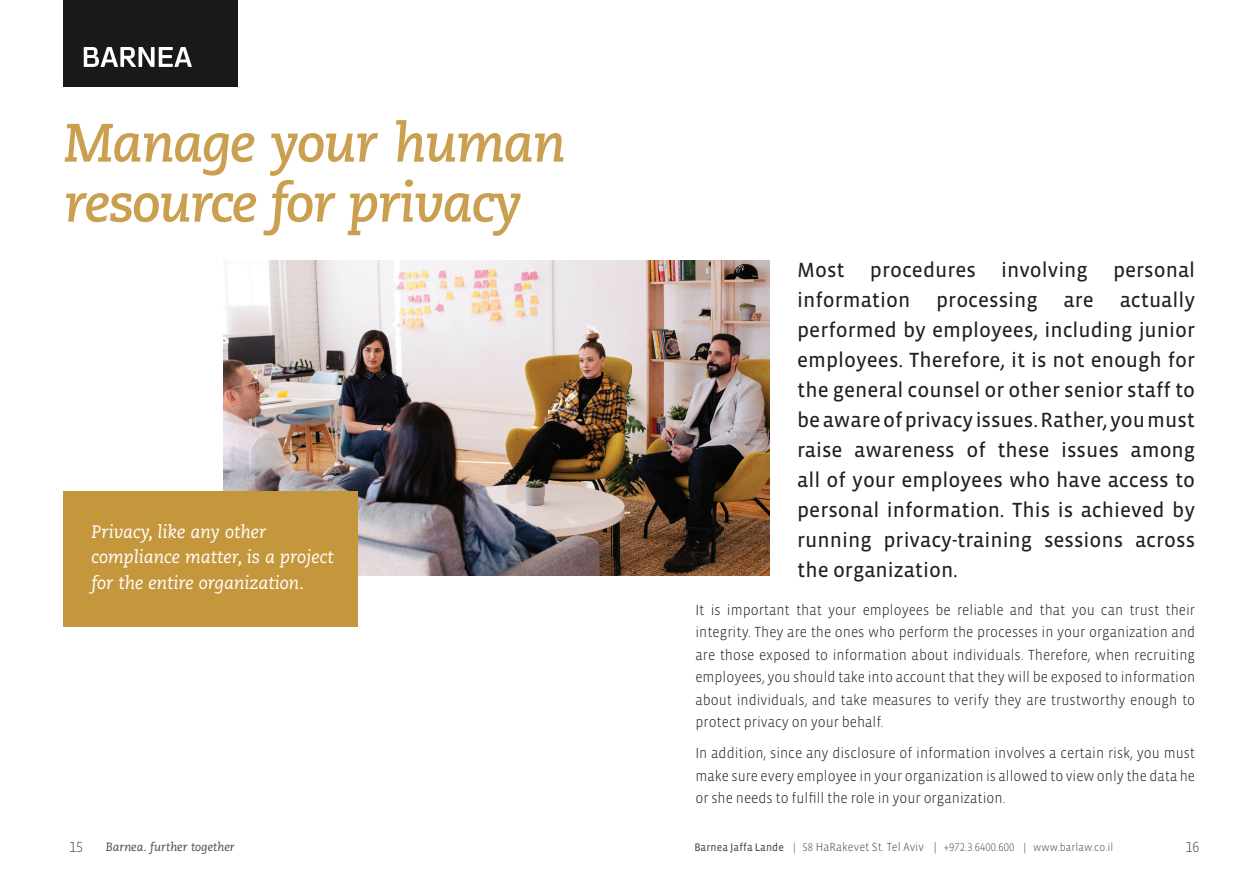
<style>
.page{position:relative;width:1259px;height:893px;background:#fff}
.page>*{position:absolute;margin:0;border:0;box-sizing:border-box;transform-origin:0 0}
.t1{font:italic 700 54px/60px "Caecilia LT Std";letter-spacing:-.03em;color:#caa050}
.t2{font:21px/30px "Vista Sans OTCE";color:#231f20}
.t3{font:italic 18px/25.5px "Caecilia LT Std";color:#fff}
.t4{font:300 15px/22.5px "Vista Sans";color:#231f20;text-align:justify;scale:.93 1}
.t5{font:300 15px "Vista Sans Alt";color:#4b4c4d;scale:.93 1}
.t6{font:italic 12px "Caecilia LT Std";color:#4b4c4d}
.t7{font:300 12px "Vista Sans OTCE";letter-spacing:.01em;color:#4b4c4d;scale:.93 1}
.t8{font:300 12px "Vista Sans";color:#4b4c4d;scale:.93 1}
.t9{font:300 11.25px "Vista Sans Alt";letter-spacing:.01em;color:#4b4c4d;scale:.93 1}
.t10{font:300 11.25px "Vista Sans OTCE";letter-spacing:.01em;color:#4b4c4d;scale:.93 1}
.t11{font:11.25px "Vista Sans OTCE";letter-spacing:.01em;color:#4b4c4d;scale:.93 1}
.s1{font-family:"Vista Sans Alt";font-size:11.25px}
</style>
<div class="page">
<img style="left:223px;top:260px;width:547px;height:315px">
<div style="left:64px;top:491px;width:294px;height:136px;background:#c5973d"></div>
<div style="left:64px;top:0;width:174px;height:87px;background:#191919"></div>
<svg style="left:84px;top:47px;width:108px;height:20px"></svg>
<h1 class="t1" style="left:64px;top:114px;width:503px">Manage your human resource for privacy</h1>
<p class="t3" style="left:91px;top:519px;width:244px">Privacy, like any other compliance matter is, a project for the entire organization.</p>
<p class="t5" style="left:69px;top:839px;width:17px">15</p>
<p class="t6" style="left:106px;top:840px;width:131px">Barnea. further together</p>
<h2 class="t2" style="left:797px;top:255px;width:49px">Most</h2>
<h2 class="t2" style="left:870px;top:255px;width:108px">procedures</h2>
<h2 class="t2" style="left:1001px;top:255px;width:88px">involving</h2>
<h2 class="t2" style="left:1113px;top:255px;width:84px">personal</h2>
<h2 class="t2" style="left:797px;top:285px;width:115px">information</h2>
<h2 class="t2" style="left:797px;top:315px;width:399px">performed by employees, including junior</h2>
<h2 class="t2" style="left:797px;top:345px;width:399px">employees. Therefore it, is not enough for</h2>
<h2 class="t2" style="left:797px;top:375px;width:399px">the general counsel or other senior staff to</h2>
<h2 class="t2" style="left:797px;top:405px;width:399px">beawareofprivacyissues.Rather,youmust</h2>
<h2 class="t2" style="left:1130px;top:435px;width:66px">among</h2>
<h2 class="t2" style="left:1119px;top:285px;width:77px">actually</h2>
<h2 class="t2" style="left:936px;top:285px;width:103px">processing</h2>
<h2 class="t2" style="left:1063px;top:285px;width:32px">are</h2>
<h2 class="t2" style="left:966px;top:435px;width:21px">of</h2>
<h2 class="t2" style="left:997px;top:435px;width:54px">these</h2>
<h2 class="t2" style="left:797px;top:435px;width:47px">raise</h2>
<h2 class="t2" style="left:797px;top:465px;width:399px">all of your employees who have access to</h2>
<h2 class="t2" style="left:797px;top:495px;width:399px">personal information. This is achieved by</h2>
<h2 class="t2" style="left:1135px;top:525px;width:62px">across</h2>
<h2 class="t2" style="left:1061px;top:435px;width:59px">issues</h2>
<h2 class="t2" style="left:854px;top:435px;width:102px">awareness</h2>
<h2 class="t2" style="left:797px;top:525px;width:162px">running<br>the organization.</h2>
<p class="t4" style="left:695px;top:599px;width:539px">It is important that your employees be reliable and that you can trust their integrity. They are the ones who perform the processes in your organization and are those exposed to information about individuals. Therefore, when recruiting employees, you should take into account that they will be exposed to information about individuals, and take measures to verify they are trustworthy enough to protect privacy on your behalf.</p>
<p class="t4" style="left:695px;top:742px;width:539px">In addition, since any disclosure of information involves a certain risk, you must make sure every employee in your organization is allowed to view only the data he or she needs to fulfill the role in your organization.</p>
<h2 class="t2" style="left:883px;top:525px;width:150px">privacy-training</h2>
<h2 class="t2" style="left:1044px;top:525px;width:81px">sessions</h2>
<p class="t11" style="left:694px;top:840px;width:98px">Barnea Jaffa Lande</p>
<p class="t9" style="left:793px;top:841px;width:4px">|</p>
<p class="t7" style="left:802px;top:840px;width:132px"><span class="s1">58</span> HaRakevet St. Tel Aviv</p>
<p class="t8" style="left:933px;top:840px;width:5px">|</p>
<p class="t9" style="left:944px;top:841px;width:77px">+972.3.6400.600</p>
<p class="t9" style="left:1023px;top:841px;width:4px">|</p>
<p class="t10" style="left:1033px;top:840px;width:88px">www.barlaw.co i l.</p>
<p class="t5" style="left:1185px;top:839px;width:17px">16</p>
</div>
